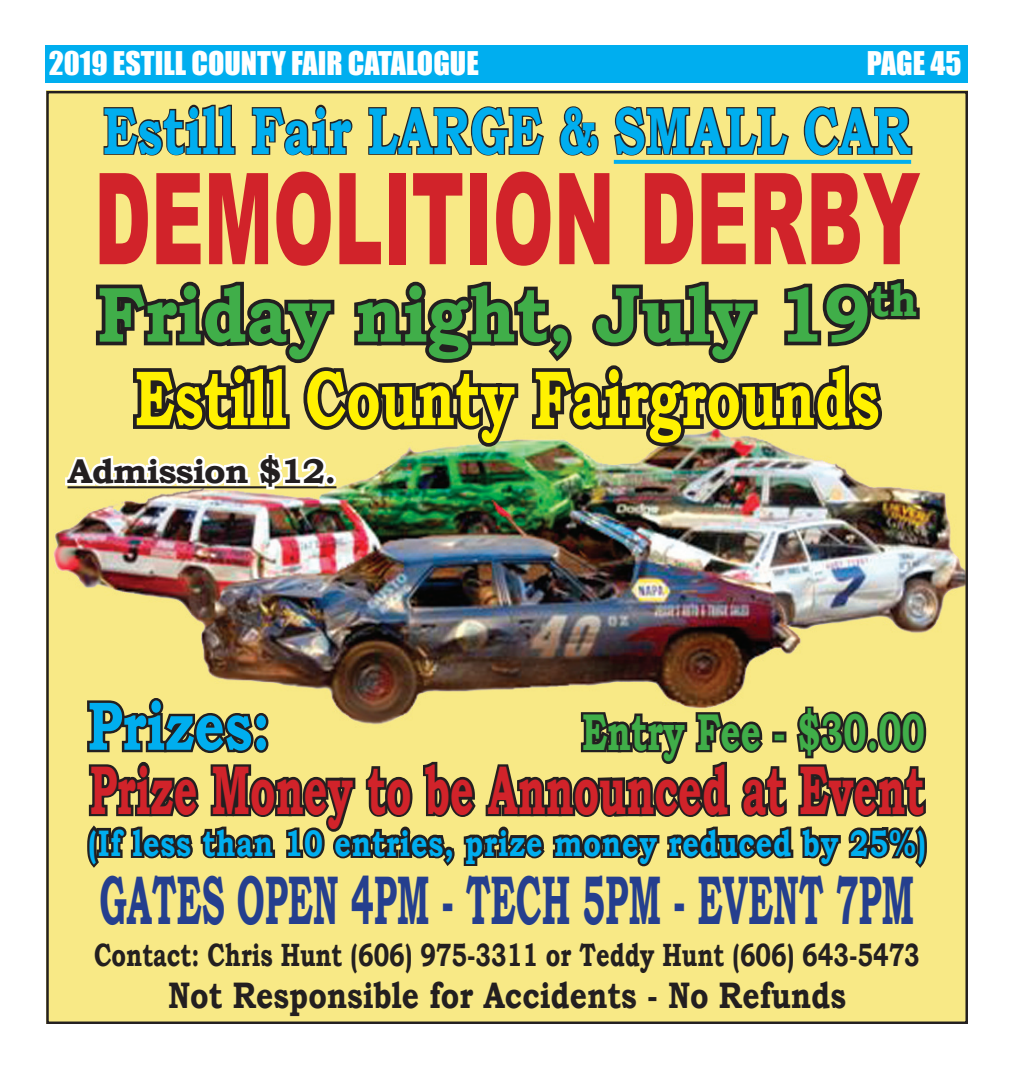
<style>
.page{position:relative;width:1013px;height:1069px;background:#fff}
.page>*{position:absolute;margin:0;border:0;box-sizing:border-box;transform-origin:0 0}
.t1{font:900 127.25px "Arial";color:#d1232a;scale:.58 1}
.t2{font:700 78.38px "Bookman Old Style";color:#40ae49;scale:.89 1}
.t3{font:700 78.38px "Bookman Old Style";color:#fff101;scale:.71 1}
.t4{font:700 68.88px "Bookman Old Style";color:#d1232a;scale:.48 1}
.t5{font:700 68.88px "Bookman Old Style";color:#d1232a;scale:.6 1}
.t6{font:700 68.88px "Bookman Old Style";color:#253f8e;scale:.51 1}
.t7{font:700 68.88px "Bookman Old Style";color:#00aeef;scale:.76 1}
.t8{font:700 66.38px "Bookman Old Style";color:#00aeef;scale:.72 1}
.t9{font:700 51.62px "Bookman Old Style";color:#40ae49;scale:.68 1}
.t10{font:700 36.88px "Bookman Old Style";letter-spacing:.03em;color:#00aeef;scale:.77 1}
.t11{font:700 36.88px "Bookman Old Style";color:#231f20;scale:.81 1}
.t12{font:700 34.38px "Bookman Old Style";letter-spacing:-.03em;color:#231f20}
.t13{font:700 32.25px "Bookman Old Style";color:#231f20;scale:.73 1}
.t14{font:30px "Impact";color:#fff}
</style>
<div class="page">
<div style="left:45px;top:45px;width:923px;height:37px;background:#00aeef"></div>
<img style="left:46px;top:90px;width:921px;height:931px">
<svg style="left:614px;top:160px;width:297px;height:4px"></svg>
<svg style="left:98px;top:103px;width:139px;height:54px;background:#b5a966"></svg>
<svg style="left:245px;top:103px;width:361px;height:54px;background:#c0b46b"></svg>
<svg style="left:612px;top:94px;width:308px;height:63px;background:#c6b96e"></svg>
<svg style="left:62px;top:273px;width:861px;height:219px;background:#a49d65"></svg>
<svg style="left:84px;top:694px;width:846px;height:177px;background:#a59a5e"></svg>
<p class="t14" style="left:49px;top:40px;width:431px">2019 ESTILL COUNTY FAIR CATALOGUE</p>
<p class="t14" style="left:866px;top:40px;width:96px">PAGE 45</p>
<p class="t8" style="left:246px;top:83px;width:500px">Co. Fair Board</p>
<p class="t8" style="left:103px;top:83px;width:1123px">Estill Fair LARGE &amp; SMALL CAR</p>
<p class="t1" style="left:94px;top:126px;width:1425px">DEMOLITION DERBY</p>
<p class="t2" style="left:97px;top:258px;width:923px">Friday night, July 19<sup>th</sup></p>
<p class="t3" style="left:135px;top:342px;width:1050px">Estill County Fairgrounds</p>
<p class="t12" style="left:68px;top:446px;width:270px">Admission $12.</p>
<p class="t2" style="left:122px;top:258px;width:868px">Friday night, July 6<sup>th</sup></p>
<p class="t7" style="left:87px;top:676px;width:242px">Prizes:</p>
<p class="t9" style="left:582px;top:695px;width:505px">Entry Fee - $30.00</p>
<p class="t5" style="left:90px;top:740px;width:1392px">Prize Money to be Announced at Event</p>
<p class="t10" style="left:88px;top:816px;width:1089px">(If less than 10 entries, prize money reduced by 25%)</p>
<p class="t6" style="left:100px;top:851px;width:1598px">GATES OPEN 4PM - TECH 5PM - EVENT 7PM</p>
<p class="t13" style="left:94px;top:932px;width:1132px">Contact: Chris Hunt (606) 975-3311 or Teddy Hunt (606) 643-5473</p>
<p class="t11" style="left:168px;top:968px;width:838px">Not Responsible for Accidents - No Refunds</p>
<p class="t4" style="left:90px;top:740px;width:1742px">1<sup>st</sup> Place $1,250 - 2<sup>nd</sup> Place $500 - 3<sup>rd</sup> Place $250</p>
</div>
